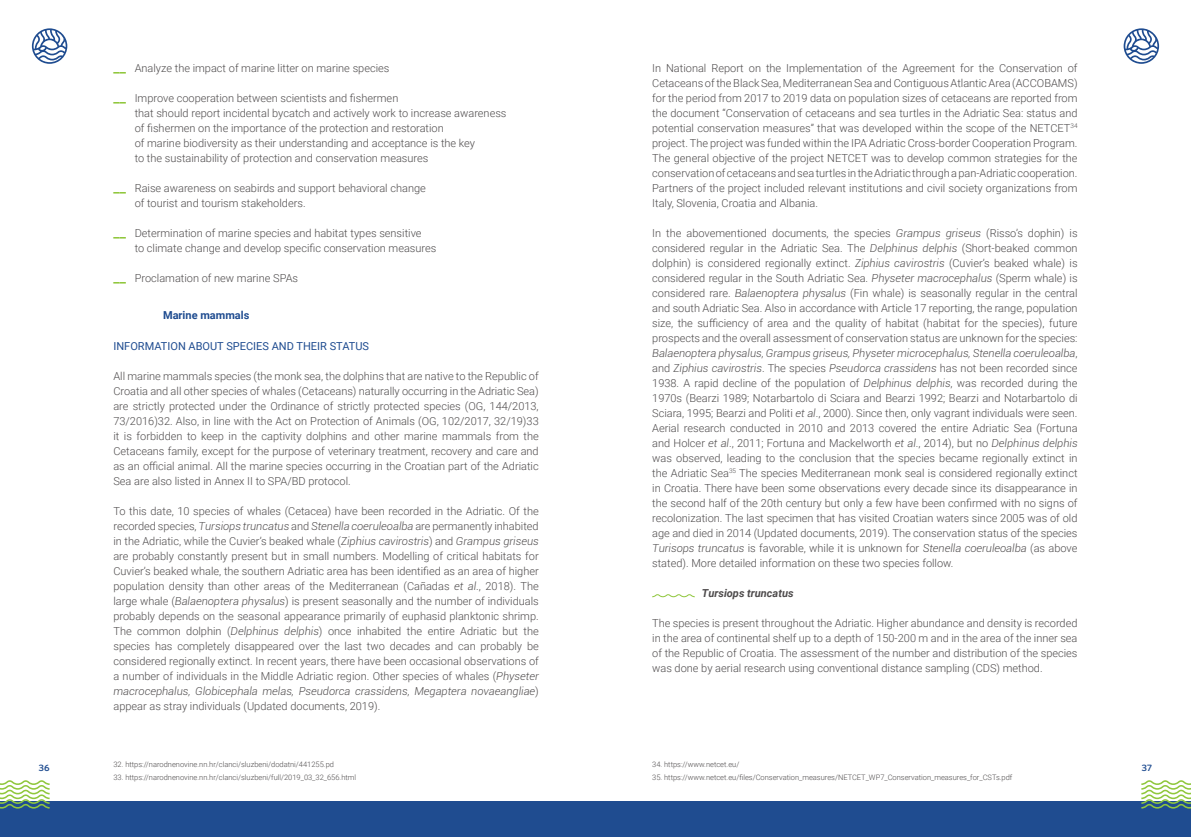
<style>
.page{position:relative;width:1191px;height:837px;background:#fff}
.page>*{position:absolute;margin:0;border:0;box-sizing:border-box;transform-origin:0 0}
.t1{font:300 11px/15px "Roboto";color:#4e4b4c;text-align:justify}
.t2{font:11px "Roboto";color:#1f4c90}
.t3{font:italic 700 11px "Roboto";color:#4e4b4c}
.t4{font:700 11px "Roboto";color:#1f4c90}
.t5{font:700 9px "Ko Ho";color:#1f4c90}
.t6{font:300 7.5px "Roboto";color:#4e4b4c}
.s1{font-weight:700;font-size:14px;color:#90c73d}
.s2{font-style:italic}
</style>
<div class="page">
<div style="left:0;top:801px;width:1191px;height:35px;background:#1f4c90"></div>
<svg style="left:1141px;top:780px;width:50px;height:28px"></svg>
<svg style="left:0;top:780px;width:50px;height:28px"></svg>
<svg style="left:32px;top:28px;width:35px;height:36px"></svg>
<svg style="left:1123px;top:28px;width:36px;height:36px"></svg>
<svg style="left:652px;top:594px;width:42px;height:3px"></svg>
<p class="t1" style="left:113px;top:60px;width:277px"><span class="s1">__</span> Analyze the impact of marine litter on marine species</p>
<p class="t1" style="left:135px;top:90px;width:373px;text-align:left;text-indent:-21px"><span class="s1">__</span> Improve cooperation between scientists and fishermen<br>that should report incidental bycatch and actively work to increase awareness of fishermen on the importance of the protection and restoration<br>of marine biodiversity as their understanding and acceptance is the key<br>to the sustainability of protection and conservation measures</p>
<p class="t1" style="left:135px;top:180px;width:293px;text-indent:-21px"><span class="s1">__</span> Raise awareness on seabirds and support behavioral change of tourist and tourism stakeholders.</p>
<p class="t1" style="left:135px;top:225px;width:303px;text-indent:-21px"><span class="s1">__</span> Determination of marine species and habitat types sensitive<br>to climate change and develop specific conservation measures</p>
<p class="t1" style="left:113px;top:270px;width:186px"><span class="s1">__</span> Proclamation of new marine SPAs</p>
<p class="t4" style="left:163px;top:308px;width:88px">Marine mammals</p>
<p class="t2" style="left:113px;top:338px;width:257px">INFORMATION ABOUT SPECIES AND THEIR STATUS</p>
<p class="t1" style="left:113px;top:367px;width:427px">All marine mammals species (the monk sea, the dolphins that are native to the Republic of Croatia and all other species of whales (Cetaceans) naturally occurring in the Adriatic Sea) are strictly protected under the Ordinance of strictly protected species (OG, 144/2013, 73/2016)32. Also, in line with the Act on Protection of Animals (OG, 102/2017, 32/19)33 it is forbidden to keep in the captivity dolphins and other marine mammals from the Cetaceans family, except for the purpose of veterinary treatment, recovery and care and as an official animal. All the marine species occurring in the Croatian part of the Adriatic Sea are also listed in Annex II to SPA/BD protocol.</p>
<p class="t1" style="left:113px;top:502px;width:427px">To this date, 10 species of whales (Cetacea) have been recorded in the Adriatic. Of the recorded species, <span class="s2">Tursiops truncatus</span> and <span class="s2">Stenella coeruleoalba</span> are permanently inhabited in the Adriatic, while the Cuvier’s beaked whale (<span class="s2">Ziphius cavirostris</span>) and <span class="s2">Grampus griseus </span>are probably constantly present but in small numbers. Modelling of critical habitats for Cuvier’s beaked whale, the southern Adriatic area has been identified as an area of higher population density than other areas of the Mediterranean (Cañadas <span class="s2">et al</span>., 2018). The large whale (<span class="s2">Balaenoptera physalus</span>) is present seasonally and the number of individuals probably depends on the seasonal appearance primarily of euphasid planktonic shrimp.<br>The common dolphin (<span class="s2">Delphinus delphis</span>) once inhabited the entire Adriatic but the species has completely disappeared over the last two decades and can probably be considered regionally extinct. In recent years, there have been occasional observations of a number of individuals in the Middle Adriatic region. Other species of whales (<span class="s2">Physeter macrocephalus, Globicephala melas, Pseudorca crassidens, Megaptera novaeangliae</span>) appear as stray individuals (Updated documents, 2019).</p>
<p class="t1" style="left:652px;top:60px;width:427px">In National Report on the Implementation of the Agreement for the Conservation of Cetaceans oftheBlackSea, MediterraneanSea andContiguousAtlanticArea (ACCOBAMS) for the period from 2017 to 2019 data on population sizes of cetaceans are reported from the document “Conservation of cetaceans and sea turtles in the Adriatic Sea: status and potential conservation measures” that was developed within the scope of the NETCET<sup>34 </sup>project. The project was funded within the IPA Adriatic Cross-border Cooperation Program.<br>The general objective of the project NETCET was to develop common strategies for the conservation of cetaceans and sea turtles in the Adriatic through a pan-Adriatic cooperation.<br>Partners of the project included relevant institutions and civil society organizations from Italy, Slovenia, Croatia and Albania.</p>
<p class="t1" style="left:652px;top:225px;width:427px">In the abovementioned documents, the species <span class="s2">Grampus griseus</span> (Risso’s dophin) is considered regular in the Adriatic Sea. The <span class="s2">Delphinus delphis</span> (Short-beaked common dolphin) is considered regionally extinct. <span class="s2">Ziphius cavirostris</span> (Cuvier’s beaked whale) is considered regular in the South Adriatic Sea. <span class="s2">Physeter macrocephalus</span> (Sperm whale) is considered rare. <span class="s2">Balaenoptera physalus</span> (Fin whale) is seasonally regular in the central and south Adriatic Sea. Also in accordance with Article 17 reporting, the range, population size, the sufficiency of area and the quality of habitat (habitat for the species), future prospects and the overall assessment of conservation status are unknown for the species:<br><span class="s2">Balaenoptera physalus, Grampus griseus, Physeter microcephalus, Stenella coeruleoalba</span>, and <span class="s2">Ziphius cavirostris</span>. The species <span class="s2">Pseudorca crassidens</span> has not been recorded since 1938. A rapid decline of the population of <span class="s2">Delphinus delphis</span>, was recorded during the 1970s (Bearzi 1989; Notarbartolo di Sciara and Bearzi 1992; Bearzi and Notarbartolo di Sciara, 1995; Bearzi and Politi <span class="s2">et al</span>., 2000). Since then, only vagrant individuals were seen.<br>Aerial research conducted in 2010 and 2013 covered the entire Adriatic Sea (Fortuna and Holcer <span class="s2">et al</span>., 2011; Fortuna and Mackelworth <span class="s2">et al</span>., 2014), but no <span class="s2">Delphinus delphis </span>was observed, leading to the conclusion that the species became regionally extinct in the Adriatic Sea<sup>35</sup> The species Mediterranean monk seal is considered regionally extinct in Croatia. There have been some observations every decade since its disappearance in the second half of the 20th century but only a few have been confirmed with no signs of recolonization. The last specimen that has visited Croatian waters since 2005 was of old age and died in 2014 (Updated documents, 2019). The conservation status of the species <span class="s2">Turisops truncatus</span> is favorable, while it is unknown for <span class="s2">Stenella coeruleoalba</span> (as above stated). More detailed information on these two species follow.</p>
<p class="t3" style="left:702px;top:585px;width:93px">Tursiops truncatus</p>
<p class="t1" style="left:652px;top:615px;width:427px">The species is present throughout the Adriatic. Higher abundance and density is recorded in the area of continental shelf up to a depth of 150-200 m and in the area of the inner sea of the Republic of Croatia. The assessment of the number and distribution of the species was done by aerial research using conventional distance sampling (CDS) method.</p>
<p class="t6" style="left:113px;top:758px;width:222px">32. https://narodnenovine.nn.hr/clanci/sluzbeni/dodatni/441255.pd</p>
<p class="t6" style="left:113px;top:772px;width:244px">33. https://narodnenovine.nn.hr/clanci/sluzbeni/full/2019_03_32_656.html</p>
<p class="t6" style="left:652px;top:758px;width:89px">34. https://www.netcet.eu/</p>
<p class="t6" style="left:652px;top:772px;width:362px">35. https://www.netcet.eu/files/Conservation_measures/NETCET_WP7_Conservation_measures_for_CSTs.pdf</p>
<p class="t5" style="left:38px;top:759px;width:13px">36</p>
<p class="t5" style="left:1141px;top:759px;width:12px">37</p>
</div>
